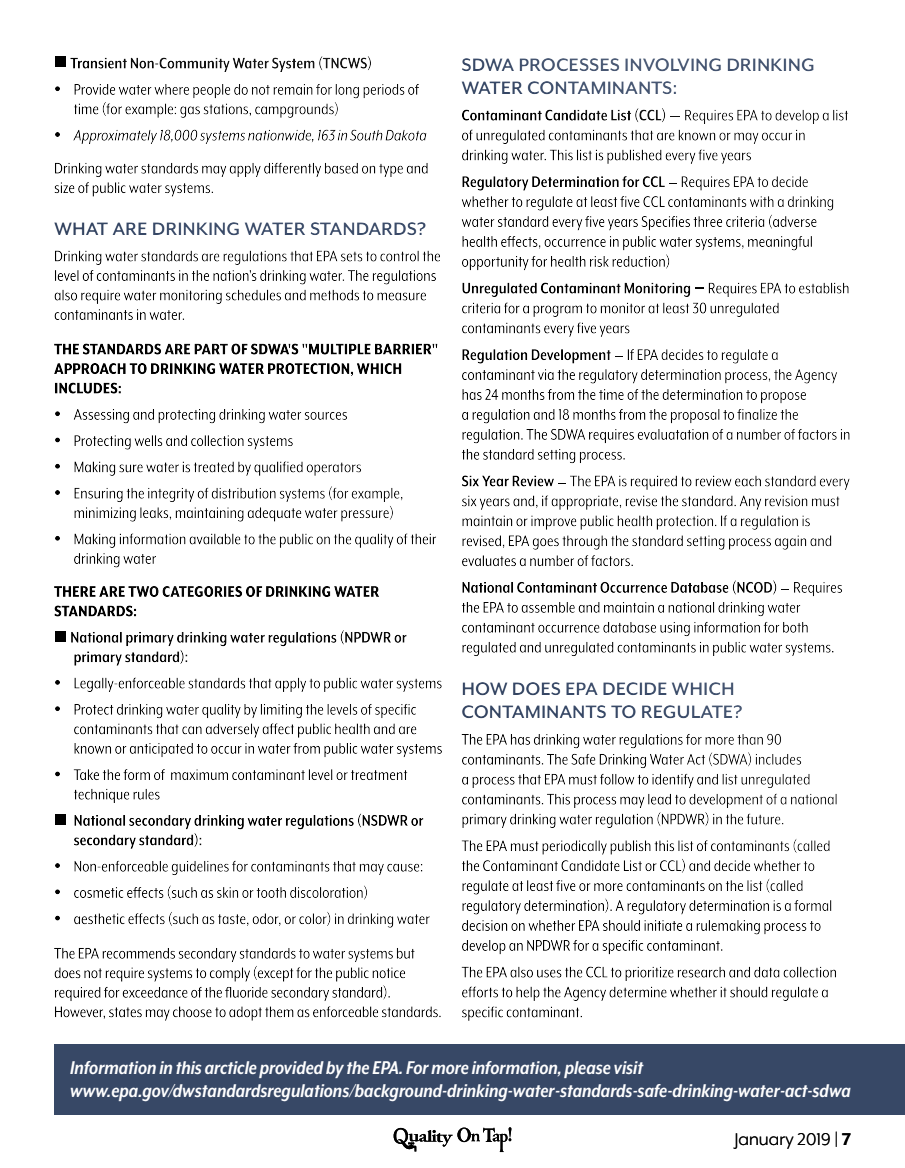
<style>
.page{position:relative;width:905px;height:1168px;background:#fff}
.page>*{position:absolute;margin:0;border:0;box-sizing:border-box;transform-origin:0 0}
.t1{font:italic 700 21.3px/22.8px "Mr Eaves XL Mod Nar OT";color:#fff}
.t2{font:700 21px/23px "Mr Eaves XL Mod OT";color:#374866}
.t3{font:19.5px "Mr Eaves XL Mod OT";color:#000}
.s1{font-weight:700}
</style>
<div class="page">
<svg style="left:393px;top:1127px;width:118px;height:25px"></svg>
<div style="left:43px;top:50px;width:792px;height:972px;background:#000;opacity:.5"></div>
<div style="left:54px;top:1044px;width:850px;height:71px;background:#374866"></div>
<p class="t2" style="left:461px;top:53px;width:355px">SDWA PROCESSES INVOLVING DRINKING<br>WATER CONTAMINANTS:</p>
<p class="t2" style="left:54px;top:217px;width:373px">WHAT ARE DRINKING WATER STANDARDS?</p>
<p class="t2" style="left:461px;top:677px;width:282px">HOW DOES EPA DECIDE WHICH<br>CONTAMINANTS TO REGULATE?</p>
<p class="t1" style="left:70px;top:1056px;width:782px">Information in this arcticle provided by the EPA. For more information, please visit www.epa.gov/dwstandardsregulations/background-drinking-water-standards-safe-drinking-water-act-sdwa</p>
<p class="t3" style="left:734px;top:1129px;width:118px">January 2019 | <span class="s1">7</span></p>
</div>
